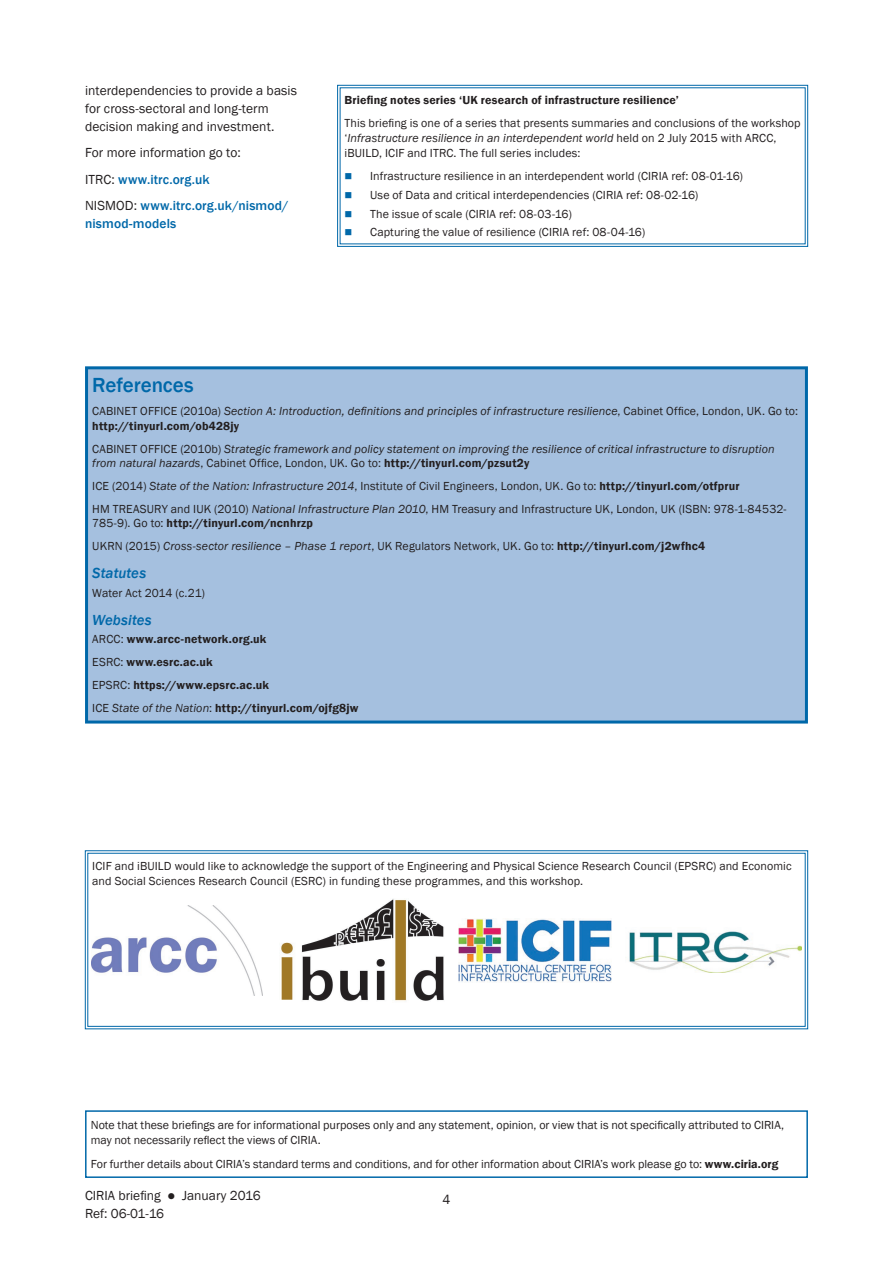
<style>
.page{position:relative;width:893px;height:1263px;background:#fff}
.page>*{position:absolute;margin:0;border:0;box-sizing:border-box;transform-origin:0 0}
.t1{font:500 21px "Franklin Gothic";letter-spacing:-.005em;color:#0068a9}
.t2{font:italic 500 15px "Franklin Gothic";letter-spacing:.01em;color:#0068a9}
.t3{font:13.5px/18px "Franklin Gothic";letter-spacing:.005em;color:#231f20}
.t4{font:500 13.5px/26.5px "Franklin Gothic";letter-spacing:.01em;color:#0068a9}
.t5{font:12px/15px "Franklin Gothic";letter-spacing:.005em;color:#231f20}
.t6{font:italic 12px/14.4px "Franklin Gothic";letter-spacing:.01em;color:#231f20}
.t7{font:600 12px/23px "Franklin Gothic";letter-spacing:.015em;color:#231f20}
.s1{font-weight:400;color:#231f20}
.s2{font-style:italic}
.s3{font-style:normal}
.s4{font-weight:600;font-style:normal}
.s5{font-weight:600}
.s6{font-weight:400}
.s7{font-weight:400;font-style:italic}
</style>
<div class="page">
<div style="left:85px;top:1110px;width:723px;height:68px;border:2px solid #0068a9"></div>
<svg style="left:85px;top:850px;width:723px;height:179px"></svg>
<div style="left:87px;top:368px;width:719px;height:354px;background:#a5c0df"></div>
<div style="left:85px;top:366px;width:723px;height:357px;border:3px solid #0068a9"></div>
<svg style="left:337px;top:85px;width:471px;height:162px"></svg>
<img style="left:92px;top:905px;width:170px;height:90px">
<img style="left:280px;top:898px;width:166px;height:104px">
<img style="left:458px;top:918px;width:153px;height:64px">
<img style="left:626px;top:928px;width:175px;height:45px">
<svg style="left:345px;top:173px;width:7px;height:6px"></svg>
<svg style="left:345px;top:192px;width:7px;height:6px"></svg>
<svg style="left:345px;top:211px;width:7px;height:6px"></svg>
<svg style="left:345px;top:229px;width:7px;height:6px"></svg>
<p class="t3" style="left:85px;top:81px;width:214px">interdependencies to provide a basis for cross-sectoral and long-term decision making and investment.</p>
<p class="t4" style="left:85px;top:139px;width:205px"><span class="s1">For more information go to:<br>ITRC:</span> www.itrc.org.uk<br><span class="s1">NISMOD:</span> www.itrc.org.uk/nismod/</p>
<p class="t4" style="left:85px;top:210px;width:93px">nismod-models</p>
<p class="t7" style="left:345px;top:89px;width:336px">Briefing notes series ‘UK research of infrastructure resilience’</p>
<p class="t5" style="left:345px;top:116px;width:458px">This briefing is one of a series that presents summaries and conclusions of the workshop ‘<span class="s2">Infrastructure resilience in an interdependent world</span> held on 2 July 2015 with ARCC, iBUILD, ICIF and ITRC. The full series includes:</p>
<p class="t5" style="left:370px;top:167px;width:375px;line-height:18.6px">Infrastructure resilience in an interdependent world (CIRIA ref: 08-01-16)<br>Use of Data and critical interdependencies (CIRIA ref: 08-02-16)<br>The issue of scale (CIRIA ref: 08-03-16)<br>Capturing the value of resilience (CIRIA ref: 08-04-16)</p>
<h1 class="t1" style="left:92px;top:372px;width:103px">References</h1>
<p class="t6" style="left:92px;top:404px;width:707px"><span class="s3">CABINET OFFICE (2010a)</span> Section A: Introduction, definitions and principles of infrastructure resilience<span class="s3">, Cabinet Office, London, UK. Go to: </span><span class="s4">http://tinyurl.com/ob428jy</span></p>
<p class="t6" style="left:92px;top:442px;width:684px"><span class="s3">CABINET OFFICE (2010b)</span> Strategic framework and policy statement on improving the resilience of critical infrastructure to disruption from natural hazards<span class="s3">, Cabinet Office, London, UK. Go to:</span> <span class="s4">http://tinyurl.com/pzsut2y</span></p>
<p class="t5" style="left:92px;top:475px;width:696px;line-height:23px">ICE (2014) <span class="s2">State of the Nation: Infrastructure 2014</span>, Institute of Civil Engineers, London, UK. Go to: <span class="s5">http://tinyurl.com/otfprur<br></span>HM TREASURY and IUK (2010) <span class="s2">National Infrastructure Plan 2010</span>, HM Treasury and Infrastructure UK, London, UK (ISBN: 978-1-84532-</p>
<p class="t7" style="left:92px;top:512px;width:614px"><span class="s6">785-9). Go to:</span> http://tinyurl.com/ncnhrzp<br><span class="s6">UKRN (2015)</span> <span class="s7">Cross-sector resilience – Phase 1 report</span><span class="s6">, UK Regulators Network, UK. Go to:</span> http://tinyurl.com/j2wfhc4</p>
<p class="t2" style="left:92px;top:564px;width:55px">Statutes</p>
<p class="t5" style="left:92px;top:585px;width:114px">Water Act 2014 (c.21)</p>
<p class="t2" style="left:92px;top:610px;width:61px">Websites</p>
<p class="t7" style="left:92px;top:628px;width:268px"><span class="s6">ARCC:</span> www.arcc-network.org.uk<br><span class="s6">ESRC:</span> www.esrc.ac.uk<br><span class="s6">EPSRC:</span> https://www.epsrc.ac.uk<br><span class="s6">ICE</span> <span class="s7">State of the Nation</span><span class="s6">:</span> http://tinyurl.com/ojfg8jw</p>
<p class="t5" style="left:92px;top:859px;width:701px">ICIF and iBUILD would like to acknowledge the support of the Engineering and Physical Science Research Council (EPSRC) and Economic and Social Sciences Research Council (ESRC) in funding these programmes, and this workshop.</p>
<p class="t5" style="left:91px;top:1118px;width:695px">Note that these briefings are for informational purposes only and any statement, opinion, or view that is not specifically attributed to CIRIA, may not necessarily reflect the views of CIRIA.</p>
<p class="t5" style="left:91px;top:1156px;width:689px">For further details about CIRIA’s standard terms and conditions, and for other information about CIRIA’s work please go to: <span class="s5">www.ciria.org</span></p>
<p class="t3" style="left:85px;top:1187px;width:177px">CIRIA briefing ● January 2016<br>Ref: 06-01-16</p>
<p class="t3" style="left:442px;top:1191px;width:9px">4</p>
</div>
